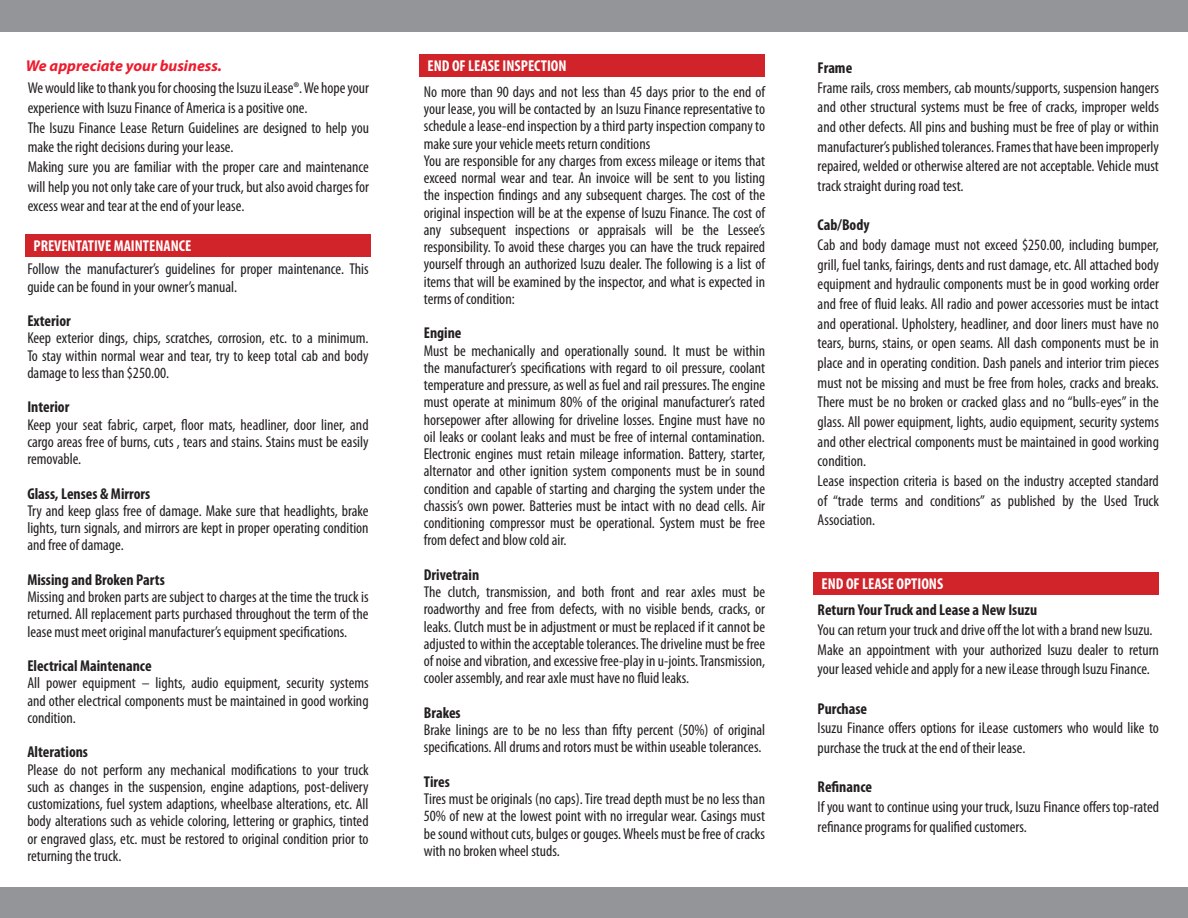
<style>
.page{position:relative;width:1188px;height:918px;background:#fff}
.page>*{position:absolute;margin:0;border:0;box-sizing:border-box;transform-origin:0 0}
.t1{font:condensed 15.75px/17.2px "Myriad Pro";color:#231f20;text-align:justify}
.t2{font:700 condensed 15.75px "Myriad Pro";color:#231f20}
.t3{font:700 condensed 15.75px "Myriad Pro";color:#fff}
.t4{font:italic 700 15.75px "Myriad Pro";color:#ee1b2c}
</style>
<div class="page">
<div style="left:26px;top:234px;width:345px;height:23px;background:#d1232a"></div>
<div style="left:420px;top:54px;width:345px;height:23px;background:#d1232a"></div>
<div style="left:0;top:0;width:1188px;height:31px;background:#939598"></div>
<div style="left:0;top:888px;width:1188px;height:30px;background:#939598"></div>
<div style="left:814px;top:572px;width:345px;height:23px;background:#d1232a"></div>
<p class="t4" style="left:26px;top:55px;width:198px">We appreciate your business.</p>
<p class="t1" style="left:28px;top:78px;width:343px;line-height:19.6px">We would like to thank you for choosing the Isuzu iLease®. We hope your experience with Isuzu Finance of America is a positive one.</p>
<p class="t1" style="left:28px;top:117px;width:343px;line-height:19.6px">The Isuzu Finance Lease Return Guidelines are designed to help you make the right decisions during your lease.</p>
<p class="t1" style="left:28px;top:157px;width:343px;line-height:19.6px">Making sure you are familiar with the proper care and maintenance will help you not only take care of your truck, but also avoid charges for excess wear and tear at the end of your lease.</p>
<p class="t3" style="left:33px;top:236px;width:159px">PREVENTATIVE MAINTENANCE</p>
<p class="t1" style="left:27px;top:260px;width:343px">Follow the manufacturer’s guidelines for proper maintenance. This guide can be found in your owner’s manual.</p>
<p class="t2" style="left:27px;top:311px;width:45px">Exterior</p>
<p class="t1" style="left:27px;top:329px;width:343px">Keep exterior dings, chips, scratches, corrosion, etc. to a minimum.<br>To stay within normal wear and tear, try to keep total cab and body damage to less than $250.00.</p>
<p class="t2" style="left:27px;top:397px;width:44px">Interior</p>
<p class="t1" style="left:27px;top:416px;width:343px">Keep your seat fabric, carpet, floor mats, headliner, door liner, and cargo areas free of burns, cuts , tears and stains. Stains must be easily removable.</p>
<p class="t2" style="left:27px;top:483px;width:124px">Glass, Lenses &amp; Mirrors</p>
<p class="t1" style="left:27px;top:502px;width:343px">Try and keep glass free of damage. Make sure that headlights, brake lights, turn signals, and mirrors are kept in proper operating condition and free of damage.</p>
<p class="t2" style="left:27px;top:570px;width:139px">Missing and Broken Parts</p>
<p class="t1" style="left:27px;top:588px;width:343px">Missing and broken parts are subject to charges at the time the truck is returned. All replacement parts purchased throughout the term of the lease must meet original manufacturer’s equipment specifications.</p>
<p class="t2" style="left:27px;top:656px;width:126px">Electrical Maintenance</p>
<p class="t1" style="left:27px;top:674px;width:343px">All power equipment – lights, audio equipment, security systems and other electrical components must be maintained in good working condition.</p>
<p class="t2" style="left:27px;top:742px;width:62px">Alterations</p>
<p class="t1" style="left:27px;top:761px;width:343px">Please do not perform any mechanical modifications to your truck such as changes in the suspension, engine adaptions, post-delivery customizations, fuel system adaptions, wheelbase alterations, etc. All body alterations such as vehicle coloring, lettering or graphics, tinted or engraved glass, etc. must be restored to original condition prior to returning the truck.</p>
<p class="t3" style="left:427px;top:56px;width:141px">END OF LEASE INSPECTION</p>
<p class="t1" style="left:424px;top:83px;width:343px">No more than 90 days and not less than 45 days prior to the end of your lease, you will be contacted by an Isuzu Finance representative to schedule a lease-end inspection by a third party inspection company to make sure your vehicle meets return conditions</p>
<p class="t1" style="left:424px;top:152px;width:343px">You are responsible for any charges from excess mileage or items that exceed normal wear and tear. An invoice will be sent to you listing the inspection findings and any subsequent charges. The cost of the original inspection will be at the expense of Isuzu Finance. The cost of any subsequent inspections or appraisals will be the Lessee’s responsibility. To avoid these charges you can have the truck repaired yourself through an authorized Isuzu dealer. The following is a list of items that will be examined by the inspector, and what is expected in terms of condition:</p>
<p class="t2" style="left:424px;top:323px;width:39px">Engine</p>
<p class="t1" style="left:424px;top:342px;width:343px">Must be mechanically and operationally sound. It must be within the manufacturer’s specifications with regard to oil pressure, coolant temperature and pressure, as well as fuel and rail pressures. The engine must operate at minimum 80% of the original manufacturer’s rated horsepower after allowing for driveline losses. Engine must have no oil leaks or coolant leaks and must be free of internal contamination.<br>Electronic engines must retain mileage information. Battery, starter, alternator and other ignition system components must be in sound condition and capable of starting and charging the system under the chassis’s own power. Batteries must be intact with no dead cells. Air conditioning compressor must be operational. System must be free from defect and blow cold air.</p>
<p class="t2" style="left:424px;top:565px;width:57px">Drivetrain</p>
<p class="t1" style="left:424px;top:583px;width:343px">The clutch, transmission, and both front and rear axles must be roadworthy and free from defects, with no visible bends, cracks, or leaks. Clutch must be in adjustment or must be replaced if it cannot be adjusted to within the acceptable tolerances. The driveline must be free of noise and vibration, and excessive free-play in u-joints. Transmission, cooler assembly, and rear axle must have no fluid leaks.</p>
<p class="t2" style="left:424px;top:703px;width:38px">Brakes</p>
<p class="t1" style="left:424px;top:721px;width:343px">Brake linings are to be no less than fifty percent (50%) of original specifications. All drums and rotors must be within useable tolerances.</p>
<p class="t2" style="left:424px;top:772px;width:28px">Tires</p>
<p class="t1" style="left:424px;top:790px;width:343px">Tires must be originals (no caps). Tire tread depth must be no less than 50% of new at the lowest point with no irregular wear. Casings must be sound without cuts, bulges or gouges. Wheels must be free of cracks with no broken wheel studs.</p>
<p class="t2" style="left:818px;top:58px;width:36px">Frame</p>
<p class="t1" style="left:818px;top:78px;width:343px;line-height:19.6px">Frame rails, cross members, cab mounts/supports, suspension hangers and other structural systems must be free of cracks, improper welds and other defects. All pins and bushing must be free of play or within manufacturer’s published tolerances. Frames that have been improperly repaired, welded or otherwise altered are not acceptable. Vehicle must track straight during road test.</p>
<p class="t2" style="left:818px;top:215px;width:53px">Cab/Body</p>
<p class="t1" style="left:818px;top:235px;width:343px;line-height:19.6px">Cab and body damage must not exceed $250.00, including bumper, grill, fuel tanks, fairings, dents and rust damage, etc. All attached body equipment and hydraulic components must be in good working order and free of fluid leaks. All radio and power accessories must be intact and operational. Upholstery, headliner, and door liners must have no tears, burns, stains, or open seams. All dash components must be in place and in operating condition. Dash panels and interior trim pieces must not be missing and must be free from holes, cracks and breaks.<br>There must be no broken or cracked glass and no “bulls-eyes” in the glass. All power equipment, lights, audio equipment, security systems and other electrical components must be maintained in good working condition.</p>
<p class="t1" style="left:818px;top:471px;width:343px;line-height:19.6px">Lease inspection criteria is based on the industry accepted standard of “trade terms and conditions” as published by the Used Truck Association.</p>
<p class="t3" style="left:821px;top:574px;width:123px">END OF LEASE OPTIONS</p>
<p class="t2" style="left:818px;top:600px;width:221px">Return Your Truck and Lease a New Isuzu</p>
<p class="t1" style="left:818px;top:621px;width:336px">You can return your truck and drive off the lot with a brand new Isuzu.</p>
<p class="t1" style="left:818px;top:639px;width:343px;line-height:19.6px">Make an appointment with your authorized Isuzu dealer to return your leased vehicle and apply for a new iLease through Isuzu Finance.</p>
<p class="t2" style="left:818px;top:699px;width:51px">Purchase</p>
<p class="t1" style="left:818px;top:718px;width:343px;line-height:19.6px">Isuzu Finance offers options for iLease customers who would like to purchase the truck at the end of their lease.</p>
<p class="t2" style="left:818px;top:777px;width:56px">Refinance</p>
<p class="t1" style="left:818px;top:797px;width:343px;line-height:19.6px">If you want to continue using your truck, Isuzu Finance offers top-rated refinance programs for qualified customers.</p>
</div>
